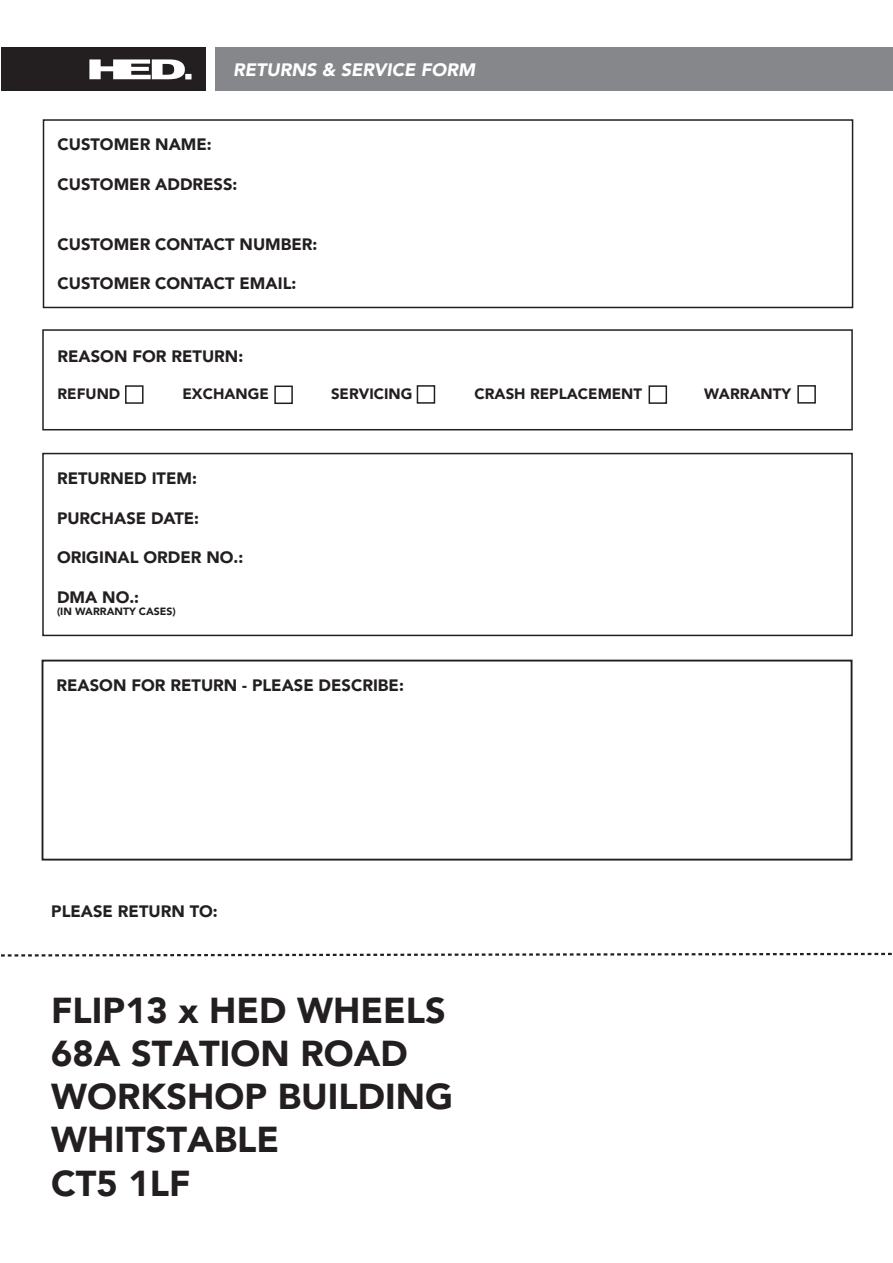
<style>
.page{position:relative;width:893px;height:1263px;background:#fff}
.page>*{position:absolute;margin:0;border:0;box-sizing:border-box;transform-origin:0 0}
.t1{font:900 36px/43.2px "Avenir";color:#231f20}
.t2{font:italic 900 18px "Avenir";color:#fff}
.t3{font:900 16.5px "Avenir";color:#231f20}
.t4{font:900 15px "Avenir";color:#231f20}
.t5{font:900 10.5px "Avenir";color:#231f20}
</style>
<div class="page">
<div style="left:1px;top:47px;width:205px;height:44px;background:#231f20"></div>
<svg style="left:89px;top:59px;width:102px;height:20px"></svg>
<div style="left:215px;top:47px;width:678px;height:44px;background:#85878a"></div>
<div style="left:43px;top:119px;width:810px;height:189px;border:2px solid #231f20"></div>
<div style="left:42px;top:329px;width:811px;height:101px;border:2px solid #231f20"></div>
<div style="left:125px;top:385px;width:19px;height:19px;border:2px solid #231f20"></div>
<div style="left:274px;top:385px;width:19px;height:19px;border:2px solid #231f20"></div>
<div style="left:417px;top:385px;width:18px;height:19px;border:2px solid #231f20"></div>
<div style="left:649px;top:385px;width:18px;height:19px;border:2px solid #231f20"></div>
<div style="left:797px;top:385px;width:19px;height:19px;border:2px solid #231f20"></div>
<div style="left:42px;top:453px;width:811px;height:183px;border:2px solid #231f20"></div>
<div style="left:42px;top:660px;width:810px;height:200px;border:2px solid #231f20"></div>
<svg style="left:1px;top:953px;width:891px;height:3px"></svg>
<p class="t2" style="left:233px;top:55px;width:243px">RETURNS &amp; SERVICE FORM</p>
<p class="t3" style="left:58px;top:131px;width:156px">CUSTOMER NAME:</p>
<p class="t3" style="left:58px;top:170px;width:181px">CUSTOMER ADDRESS:</p>
<p class="t3" style="left:58px;top:230px;width:261px">CUSTOMER CONTACT NUMBER:</p>
<p class="t3" style="left:58px;top:269px;width:240px">CUSTOMER CONTACT EMAIL:</p>
<p class="t3" style="left:58px;top:342px;width:187px">REASON FOR RETURN:</p>
<p class="t4" style="left:58px;top:381px;width:64px">REFUND</p>
<p class="t4" style="left:182px;top:381px;width:88px">EXCHANGE</p>
<p class="t4" style="left:331px;top:381px;width:83px">SERVICING</p>
<p class="t4" style="left:475px;top:381px;width:169px">CRASH REPLACEMENT</p>
<p class="t4" style="left:704px;top:381px;width:88px">WARRANTY</p>
<p class="t3" style="left:57px;top:464px;width:141px">RETURNED ITEM:</p>
<p class="t3" style="left:57px;top:504px;width:144px">PURCHASE DATE:</p>
<p class="t3" style="left:57px;top:543px;width:188px">ORIGINAL ORDER NO.:</p>
<p class="t3" style="left:57px;top:583px;width:84px">DMA NO.:</p>
<p class="t5" style="left:57px;top:603px;width:120px">(IN WARRANTY CASES)</p>
<p class="t3" style="left:56px;top:671px;width:349px">REASON FOR RETURN - PLEASE DESCRIBE:</p>
<p class="t3" style="left:51px;top:897px;width:168px">PLEASE RETURN TO:</p>
<h1 class="t1" style="left:51px;top:988px;width:403px">FLIP13 x HED WHEELS<br>68A STATION ROAD<br>WORKSHOP BUILDING<br>WHITSTABLE<br>CT5 1LF</h1>
</div>
